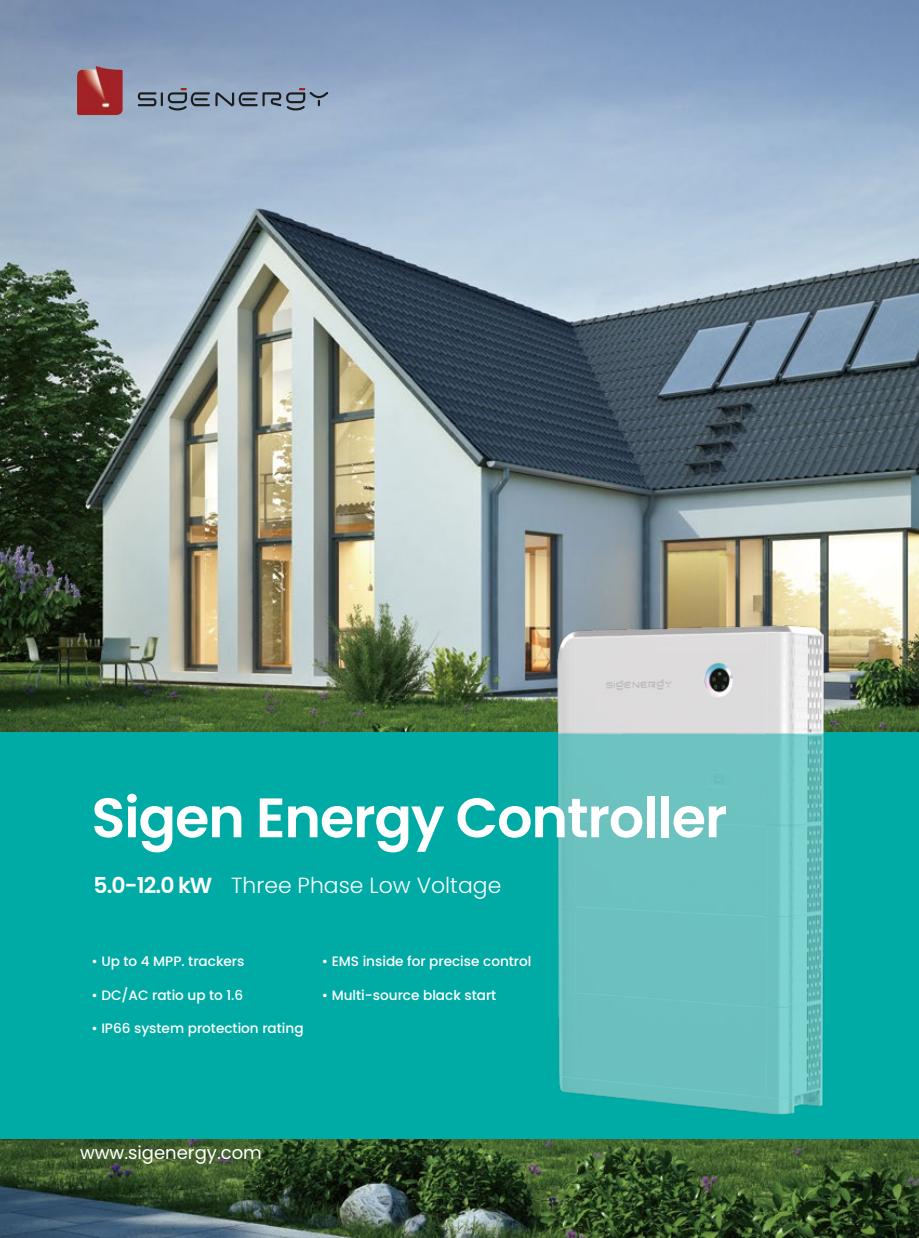
<style>
.page{position:relative;width:919px;height:1238px;background:#fff}
.page>*{position:absolute;margin:0;border:0;box-sizing:border-box;transform-origin:0 0}
.t1{font:600 55.5px "Poppins";letter-spacing:-.02em;color:#fff}
.t2{font:300 21.9px "Poppins";color:#fff}
.t3{font:18px "Poppins";color:#fff}
.t4{font:500 13.65px "Poppins";color:#fff}
.s1{font-weight:600}
</style>
<div class="page">
<img style="left:0;top:1138px;width:918px;height:99px">
<img style="left:0;top:0;width:918px;height:732px">
<div style="left:0;top:732px;width:918px;height:406px;background:#00aba5"></div>
<img style="left:551px;top:619px;width:280px;height:496px">
<svg style="left:138px;top:88px;width:190px;height:22px;background:#7c8ca0"></svg>
<svg style="left:96px;top:69px;width:2px;height:7px"></svg>
<h1 class="t1" style="left:91px;top:785px;width:637px">Sigen Energy Controller</h1>
<h2 class="t2" style="left:93px;top:872px;width:409px"><span class="s1">5.0-12.0 kW</span> Three Phase Low Voltage</h2>
<p class="t4" style="left:91px;top:953px;width:154px">• Up to 4 MPP. trackers</p>
<p class="t4" style="left:91px;top:986px;width:153px">• DC/AC ratio up to 1.6</p>
<p class="t4" style="left:91px;top:1020px;width:213px">• IP66 system protection rating</p>
<p class="t4" style="left:322px;top:953px;width:211px">• EMS inside for precise control</p>
<p class="t4" style="left:322px;top:986px;width:176px">• Multi-source black start</p>
<h3 class="t3" style="left:80px;top:1142px;width:183px">www.sigenergy.com</h3>
</div>
